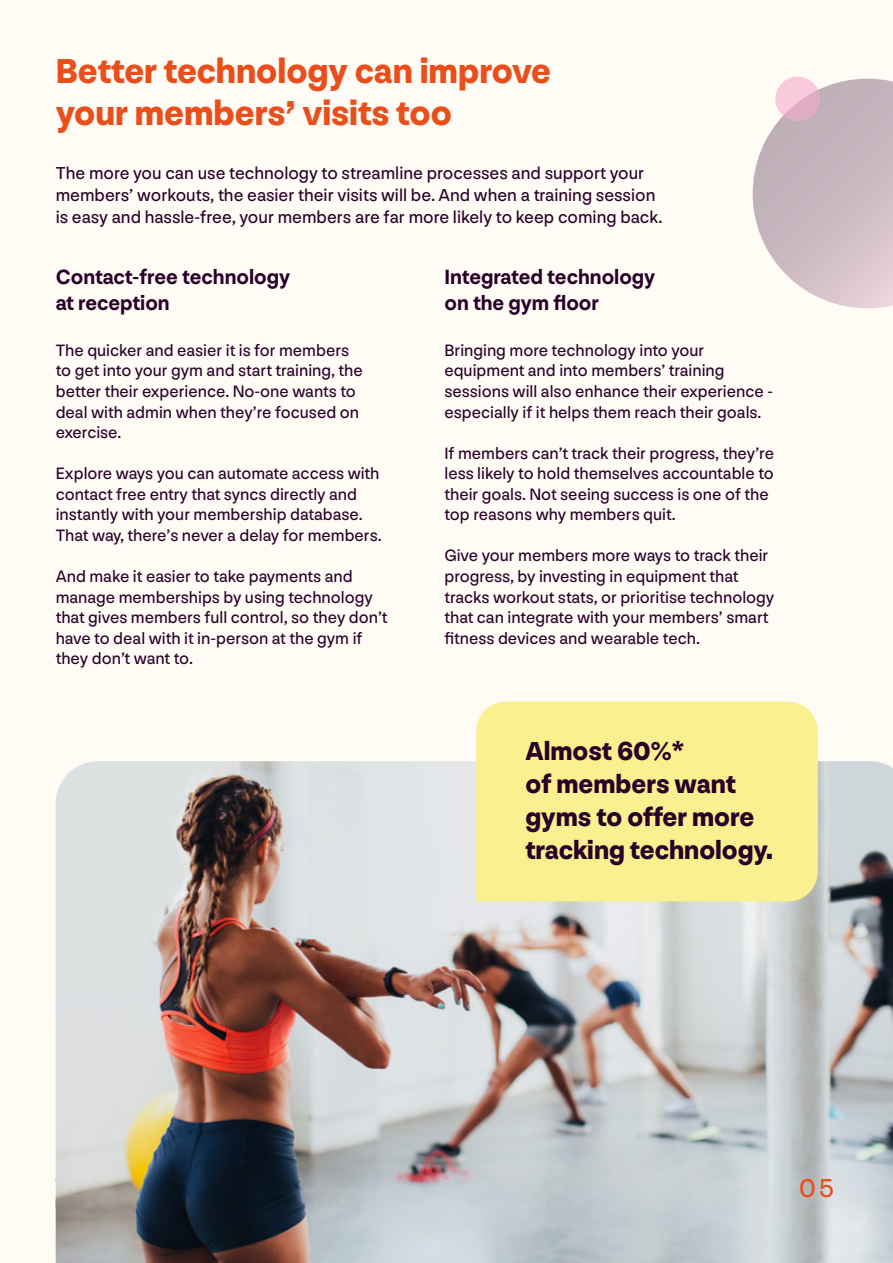
<style>
.page{position:relative;width:893px;height:1263px;background:#fffbf5}
.page>*{position:absolute;margin:0;border:0;box-sizing:border-box;transform-origin:0 0}
.t1{font:900 36px/42px "NN Nouvelle Grotesk STD";color:#e94e1b}
.t2{font:900 27px/33px "NN Nouvelle Grotesk STD";color:#290028}
.t3{font:27px "NN Nouvelle Grotesk STD";color:#e94e1b}
.t4{font:700 21.45px/25.7px "NN Nouvelle Grotesk STD";color:#290028}
.t5{font:18px/21.6px "NN Nouvelle Grotesk STD";color:#290028}
.t6{font:17.1px/20.5px "NN Nouvelle Grotesk STD";color:#290028}
</style>
<div class="page">
<img style="left:56px;top:761px;width:837px;height:502px">
<svg style="left:752px;top:76px;width:141px;height:233px"></svg>
<div style="left:476px;top:702px;width:342px;height:199px;background:#faf08f"></div>
<svg style="left:775px;top:77px;width:45px;height:44px;background:#edbed2"></svg>
<h1 class="t1" style="left:56px;top:50px;width:497px">Better technology can improve your members’ visits too</h1>
<p class="t5" style="left:56px;top:163px;width:608px">The more you can use technology to streamline processes and support your members’ workouts, the easier their visits will be. And when a training session is easy and hassle-free, your members are far more likely to keep coming back.</p>
<p class="t4" style="left:56px;top:264px;width:236px">Contact-free technology at reception</p>
<p class="t6" style="left:56px;top:340px;width:309px">The quicker and easier it is for members to get into your gym and start training, the better their experience. No-one wants to deal with admin when they’re focused on exercise.</p>
<p class="t6" style="left:56px;top:463px;width:327px">Explore ways you can automate access with contact free entry that syncs directly and instantly with your membership database.<br>That way, there’s never a delay for members.</p>
<p class="t6" style="left:56px;top:566px;width:333px">And make it easier to take payments and manage memberships by using technology that gives members full control, so they don’t have to deal with it in-person at the gym if they don’t want to.</p>
<p class="t4" style="left:444px;top:264px;width:212px">Integrated technology on the gym floor</p>
<p class="t6" style="left:444px;top:340px;width:330px">Bringing more technology into your equipment and into members’ training sessions will also enhance their experience - especially if it helps them reach their goals.</p>
<p class="t6" style="left:444px;top:443px;width:331px">If members can’t track their progress, they’re less likely to hold themselves accountable to their goals. Not seeing success is one of the top reasons why members quit.</p>
<p class="t6" style="left:444px;top:546px;width:331px">Give your members more ways to track their progress, by investing in equipment that tracks workout stats, or prioritise technology that can integrate with your members’ smart fitness devices and wearable tech.</p>
<h2 class="t2" style="left:525px;top:735px;width:249px">Almost 60%*<br>of members want gyms to offer more tracking technology.</h2>
<h2 class="t3" style="left:799px;top:1170px;width:37px">05</h2>
</div>
